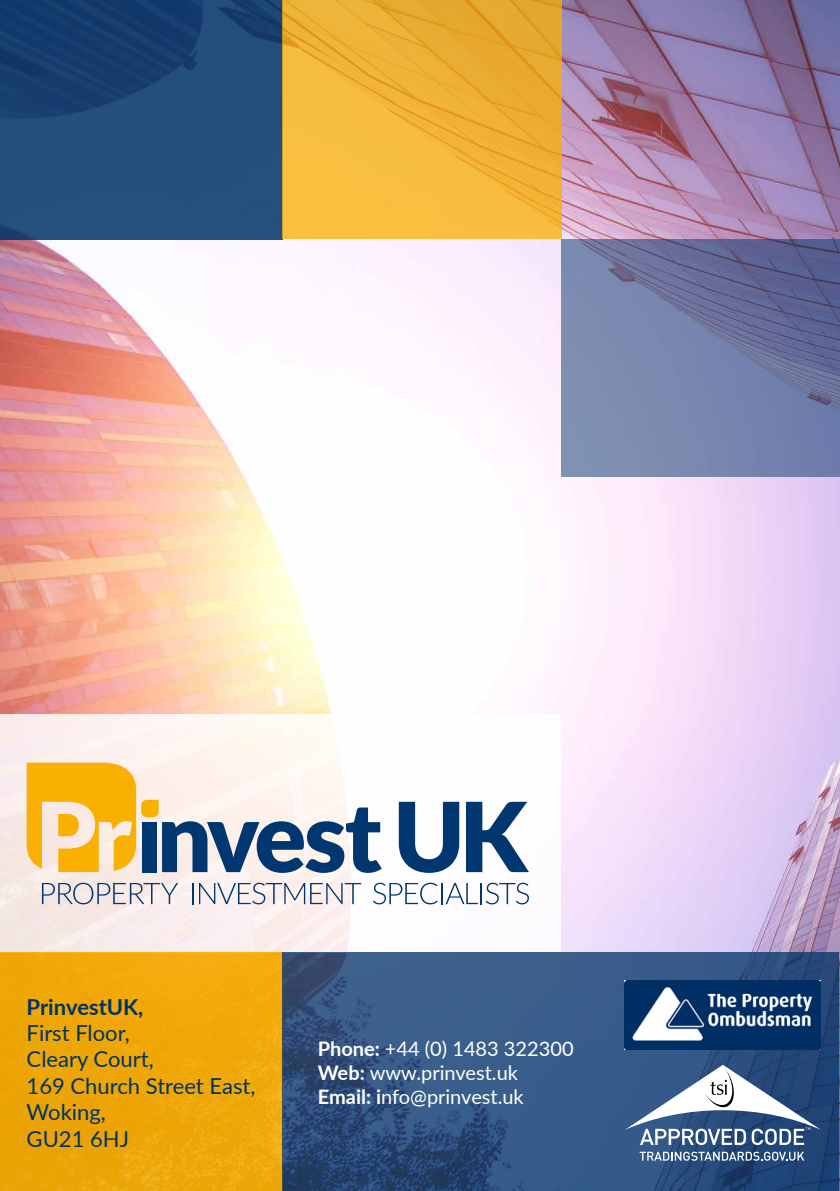
<style>
.page{position:relative;width:840px;height:1191px;background:#fff}
.page>*{position:absolute;margin:0;border:0;box-sizing:border-box;transform-origin:0 0}
.t1{font:22px/26.4px "Lato";color:#036}
.t2{font:700 22px "Lato";color:#036}
.t3{font:20px/24px "Lato";color:#fff}
.s1{font-weight:700}
</style>
<div class="page">
<img style="left:0;top:0;width:839px;height:1191px">
<div style="left:0;top:714px;width:560px;height:238px;background:linear-gradient(to right,#f8e9e5,#fff)"></div>
<div style="left:0;top:952px;width:282px;height:239px;background:#eea707"></div>
<svg style="left:561px;top:239px;width:278px;height:237px;background:#707ba4"></svg>
<svg style="left:282px;top:952px;width:556px;height:239px;background:#325381"></svg>
<div style="left:0;top:0;width:282px;height:239px;background:linear-gradient(to bottom,#163d6f,#2a5581)"></div>
<svg style="left:282px;top:0;width:279px;height:239px;background:#f0b437"></svg>
<svg style="left:398px;top:801px;width:61px;height:72px"></svg>
<svg style="left:466px;top:801px;width:62px;height:71px"></svg>
<svg style="left:27px;top:762px;width:354px;height:111px"></svg>
<svg style="left:42px;top:882px;width:136px;height:22px;background:#c8c7cf"></svg>
<svg style="left:192px;top:883px;width:1px;height:21px"></svg>
<svg style="left:199px;top:882px;width:162px;height:22px"></svg>
<svg style="left:373px;top:882px;width:64px;height:22px"></svg>
<hr style="left:441px;top:883px;width:2px;height:21px;background:#003770">
<svg style="left:445px;top:883px;width:32px;height:21px"></svg>
<hr style="left:480px;top:883px;width:2px;height:21px;background:#003770">
<svg style="left:485px;top:882px;width:43px;height:22px"></svg>
<img style="left:624px;top:981px;width:196px;height:68px">
<svg style="left:639px;top:1151px;width:165px;height:9px"></svg>
<svg style="left:624px;top:1064px;width:196px;height:81px"></svg>
<p class="t2" style="left:27px;top:993px;width:118px">PrinvestUK,</p>
<p class="t1" style="left:27px;top:1019px;width:230px">First Floor,<br>Cleary Court,<br>169 Church Street East,<br>Woking,<br>GU21 6HJ</p>
<p class="t3" style="left:317px;top:1036px;width:257px"><span class="s1">Phone:</span> +44 (0) 1483 322300<br><span class="s1">Web:</span> www.prinvest.uk<br><span class="s1">Email: i</span>nfo@prinvest.uk</p>
</div>
